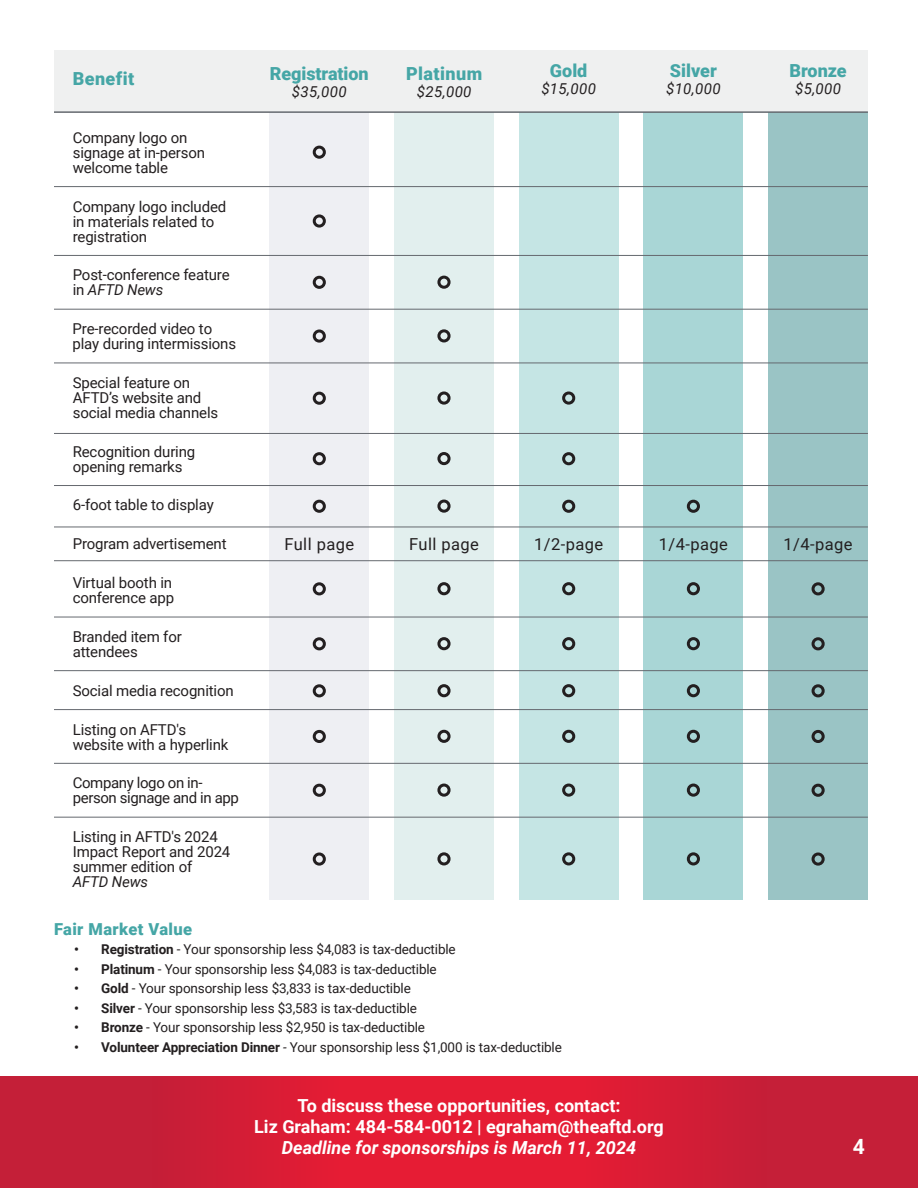
<style>
.page{position:relative;width:918px;height:1188px;background:#fff}
.page>*{position:absolute;margin:0;border:0;box-sizing:border-box;transform-origin:0 0}
.t1{font:700 21px "Roboto";color:#fff}
.t2{font:700 18px/21px "Roboto";color:#fff;text-align:center}
.t3{font:italic 700 18px "Roboto";color:#fff}
.t4{font:900 18px "Roboto";color:#45a6a6}
.t5{font:900 18px "Roboto";letter-spacing:.025em;color:#45a6a6}
.t6{font:16.5px "Roboto";letter-spacing:.025em;color:#231f20}
.t7{font:900 16.5px "Roboto";letter-spacing:.025em;color:#45a6a6}
.t8{font:15px/15px "Roboto";letter-spacing:-.01em;color:#231f20}
.t9{font:italic 15px "Roboto";letter-spacing:.025em;color:#231f20}
.t10{font:italic 15px "Roboto";letter-spacing:-.01em;color:#231f20}
.t11{font:13.5px "Roboto";letter-spacing:-.01em;color:#231f20}
.s1{font-style:italic}
.s2{font-weight:700}
</style>
<div class="page">
<div style="left:0;top:1076px;width:459px;height:112px;background:linear-gradient(to right,#bc2039,#ec1b33)"></div>
<div style="left:459px;top:1076px;width:459px;height:111px;background:linear-gradient(to right,#ec1b33,#bd2039)"></div>
<div style="left:269px;top:112px;width:100px;height:787px;background:#eeeff3"></div>
<div style="left:394px;top:112px;width:100px;height:787px;background:#e2efee"></div>
<div style="left:519px;top:112px;width:100px;height:787px;background:#c5e5e4"></div>
<div style="left:644px;top:112px;width:99px;height:787px;background:#a9d6d6"></div>
<div style="left:768px;top:112px;width:100px;height:787px;background:#9ac4c5"></div>
<div style="left:54px;top:50px;width:814px;height:61px;background:#eff0f0"></div>
<hr style="left:54px;top:111px;width:814px;height:2px;background:#65696f">
<div style="left:313px;top:146px;width:13px;height:13px;border:3px solid #231f20;border-radius:50%"></div>
<div style="left:313px;top:214px;width:13px;height:14px;border:3px solid #231f20;border-radius:50%"></div>
<div style="left:313px;top:276px;width:13px;height:13px;border:3px solid #231f20;border-radius:50%"></div>
<div style="left:313px;top:330px;width:13px;height:13px;border:3px solid #231f20;border-radius:50%"></div>
<div style="left:313px;top:392px;width:13px;height:13px;border:3px solid #231f20;border-radius:50%"></div>
<div style="left:562px;top:852px;width:13px;height:13px;border:3px solid #231f20;border-radius:50%"></div>
<div style="left:562px;top:452px;width:13px;height:13px;border:3px solid #231f20;border-radius:50%"></div>
<div style="left:562px;top:391px;width:13px;height:14px;border:3px solid #231f20;border-radius:50%"></div>
<div style="left:313px;top:500px;width:13px;height:13px;border:3px solid #231f20;border-radius:50%"></div>
<div style="left:313px;top:452px;width:13px;height:13px;border:3px solid #231f20;border-radius:50%"></div>
<div style="left:313px;top:582px;width:13px;height:13px;border:3px solid #231f20;border-radius:50%"></div>
<div style="left:313px;top:637px;width:13px;height:13px;border:3px solid #231f20;border-radius:50%"></div>
<div style="left:313px;top:684px;width:13px;height:13px;border:3px solid #231f20;border-radius:50%"></div>
<div style="left:562px;top:500px;width:13px;height:13px;border:3px solid #231f20;border-radius:50%"></div>
<div style="left:562px;top:582px;width:13px;height:13px;border:3px solid #231f20;border-radius:50%"></div>
<div style="left:562px;top:637px;width:13px;height:13px;border:3px solid #231f20;border-radius:50%"></div>
<div style="left:562px;top:730px;width:13px;height:13px;border:3px solid #231f20;border-radius:50%"></div>
<div style="left:562px;top:784px;width:13px;height:13px;border:3px solid #231f20;border-radius:50%"></div>
<div style="left:687px;top:500px;width:13px;height:13px;border:3px solid #231f20;border-radius:50%"></div>
<hr style="left:54px;top:186px;width:814px;height:1px;background:#65696f">
<hr style="left:54px;top:255px;width:814px;height:1px;background:#65696f">
<hr style="left:54px;top:309px;width:814px;height:1px;background:#65696f">
<hr style="left:54px;top:363px;width:814px;height:1px;background:#65696f">
<hr style="left:54px;top:433px;width:814px;height:1px;background:#65696f">
<hr style="left:54px;top:485px;width:814px;height:1px;background:#65696f">
<hr style="left:54px;top:527px;width:814px;height:1px;background:#65696f">
<hr style="left:54px;top:560px;width:814px;height:1px;background:#65696f">
<hr style="left:54px;top:617px;width:814px;height:1px;background:#65696f">
<hr style="left:54px;top:670px;width:814px;height:1px;background:#65696f">
<hr style="left:54px;top:709px;width:814px;height:1px;background:#65696f">
<hr style="left:54px;top:763px;width:814px;height:1px;background:#65696f">
<hr style="left:54px;top:817px;width:814px;height:1px;background:#65696f">
<div style="left:313px;top:730px;width:13px;height:13px;border:3px solid #231f20;border-radius:50%"></div>
<div style="left:313px;top:784px;width:13px;height:13px;border:3px solid #231f20;border-radius:50%"></div>
<div style="left:313px;top:853px;width:13px;height:13px;border:3px solid #231f20;border-radius:50%"></div>
<div style="left:437px;top:276px;width:14px;height:13px;border:3px solid #231f20;border-radius:50%"></div>
<div style="left:437px;top:329px;width:14px;height:13px;border:3px solid #231f20;border-radius:50%"></div>
<div style="left:437px;top:391px;width:14px;height:14px;border:3px solid #231f20;border-radius:50%"></div>
<div style="left:437px;top:500px;width:14px;height:13px;border:3px solid #231f20;border-radius:50%"></div>
<div style="left:437px;top:452px;width:14px;height:13px;border:3px solid #231f20;border-radius:50%"></div>
<div style="left:437px;top:582px;width:14px;height:13px;border:3px solid #231f20;border-radius:50%"></div>
<div style="left:437px;top:637px;width:14px;height:13px;border:3px solid #231f20;border-radius:50%"></div>
<div style="left:437px;top:684px;width:14px;height:13px;border:3px solid #231f20;border-radius:50%"></div>
<div style="left:437px;top:730px;width:14px;height:13px;border:3px solid #231f20;border-radius:50%"></div>
<div style="left:437px;top:784px;width:14px;height:13px;border:3px solid #231f20;border-radius:50%"></div>
<div style="left:437px;top:852px;width:14px;height:13px;border:3px solid #231f20;border-radius:50%"></div>
<div style="left:562px;top:684px;width:13px;height:13px;border:3px solid #231f20;border-radius:50%"></div>
<div style="left:687px;top:852px;width:13px;height:13px;border:3px solid #231f20;border-radius:50%"></div>
<div style="left:687px;top:582px;width:13px;height:13px;border:3px solid #231f20;border-radius:50%"></div>
<div style="left:687px;top:637px;width:13px;height:13px;border:3px solid #231f20;border-radius:50%"></div>
<div style="left:687px;top:730px;width:13px;height:13px;border:3px solid #231f20;border-radius:50%"></div>
<div style="left:687px;top:784px;width:13px;height:13px;border:3px solid #231f20;border-radius:50%"></div>
<div style="left:687px;top:684px;width:13px;height:13px;border:3px solid #231f20;border-radius:50%"></div>
<div style="left:812px;top:853px;width:13px;height:13px;border:3px solid #231f20;border-radius:50%"></div>
<div style="left:812px;top:582px;width:13px;height:13px;border:3px solid #231f20;border-radius:50%"></div>
<div style="left:812px;top:637px;width:13px;height:13px;border:3px solid #231f20;border-radius:50%"></div>
<div style="left:812px;top:730px;width:13px;height:13px;border:3px solid #231f20;border-radius:50%"></div>
<div style="left:812px;top:784px;width:13px;height:13px;border:3px solid #231f20;border-radius:50%"></div>
<div style="left:812px;top:684px;width:13px;height:13px;border:3px solid #231f20;border-radius:50%"></div>
<p class="t5" style="left:73px;top:66px;width:63px">Benefit</p>
<p class="t5" style="left:406px;top:61px;width:78px">Platinum</p>
<p class="t9" style="left:417px;top:81px;width:56px">$25,000</p>
<p class="t4" style="left:270px;top:61px;width:100px">Registration</p>
<p class="t9" style="left:292px;top:81px;width:56px">$35,000</p>
<p class="t4" style="left:550px;top:58px;width:39px">Gold</p>
<p class="t9" style="left:541px;top:78px;width:56px">$15,000</p>
<p class="t8" style="left:73px;top:129px;width:134px">Company logo on signage at in-person welcome table</p>
<p class="t8" style="left:73px;top:198px;width:155px">Company logo included in materials related to registration</p>
<p class="t8" style="left:73px;top:267px;width:158px">Post-conference feature in <span class="s1">AFTD News</span></p>
<p class="t8" style="left:73px;top:321px;width:165px">Pre-recorded video to play during intermissions</p>
<p class="t8" style="left:73px;top:374px;width:147px">Special feature on<br>AFTD’s website and social media channels</p>
<p class="t8" style="left:73px;top:443px;width:124px">Recognition during opening remarks</p>
<p class="t8" style="left:73px;top:497px;width:143px">6-foot table to display</p>
<p class="t8" style="left:73px;top:536px;width:155px">Program advertisement</p>
<p class="t8" style="left:73px;top:575px;width:103px">Virtual booth in conference app</p>
<p class="t8" style="left:73px;top:629px;width:111px">Branded item for attendees</p>
<p class="t8" style="left:73px;top:682px;width:163px">Social media recognition</p>
<p class="t8" style="left:73px;top:721px;width:157px">Listing on AFTD's website with a hyperlink</p>
<p class="t8" style="left:73px;top:775px;width:168px">Company logo on in&shy;person signage and in app</p>
<p class="t8" style="left:73px;top:829px;width:159px">Listing in AFTD's 2024<br>Impact Report and 2024 summer edition of</p>
<p class="t10" style="left:73px;top:871px;width:77px">AFTD News</p>
<p class="t6" style="left:284px;top:532px;width:71px">Full page</p>
<p class="t6" style="left:409px;top:532px;width:71px">Full page</p>
<p class="t6" style="left:534px;top:532px;width:71px">1/2-page</p>
<p class="t7" style="left:54px;top:917px;width:140px">Fair Market Value</p>
<p class="t11" style="left:74px;top:940px;width:383px"><span class="s2">• Registration</span> - Your sponsorship less $4,083 is tax-deductible</p>
<p class="t11" style="left:74px;top:959px;width:364px"><span class="s2">• Platinum</span> - Your sponsorship less $4,083 is tax-deductible</p>
<p class="t11" style="left:74px;top:979px;width:338px"><span class="s2">• Gold</span> - Your sponsorship less $3,833 is tax-deductible</p>
<p class="t11" style="left:74px;top:998px;width:344px"><span class="s2">• Silver</span> - Your sponsorship less $3,583 is tax-deductible</p>
<p class="t11" style="left:74px;top:1018px;width:352px"><span class="s2">• Bronze</span> - Your sponsorship less $2,950 is tax-deductible</p>
<p class="t11" style="left:74px;top:1037px;width:489px"><span class="s2">• Volunteer Appreciation Dinner</span> <span class="s1">-</span> Your sponsorship less $1,000 is tax-deductible</p>
<p class="t4" style="left:670px;top:58px;width:48px">Silver</p>
<p class="t9" style="left:666px;top:78px;width:56px">$10,000</p>
<p class="t4" style="left:789px;top:58px;width:59px">Bronze</p>
<p class="t9" style="left:795px;top:78px;width:48px">$5,000</p>
<p class="t6" style="left:659px;top:532px;width:71px">1/4-page</p>
<p class="t6" style="left:784px;top:532px;width:71px">1/4-page</p>
<p class="t2" style="left:254px;top:1094px;width:411px">To discuss these opportunities, contact:<br>Liz Graham: 484-584-0012 | egraham@theaftd.org</p>
<p class="t3" style="left:282px;top:1135px;width:356px">Deadline for sponsorships is March 11, 2024</p>
<h1 class="t1" style="left:853px;top:1132px;width:14px">4</h1>
</div>
